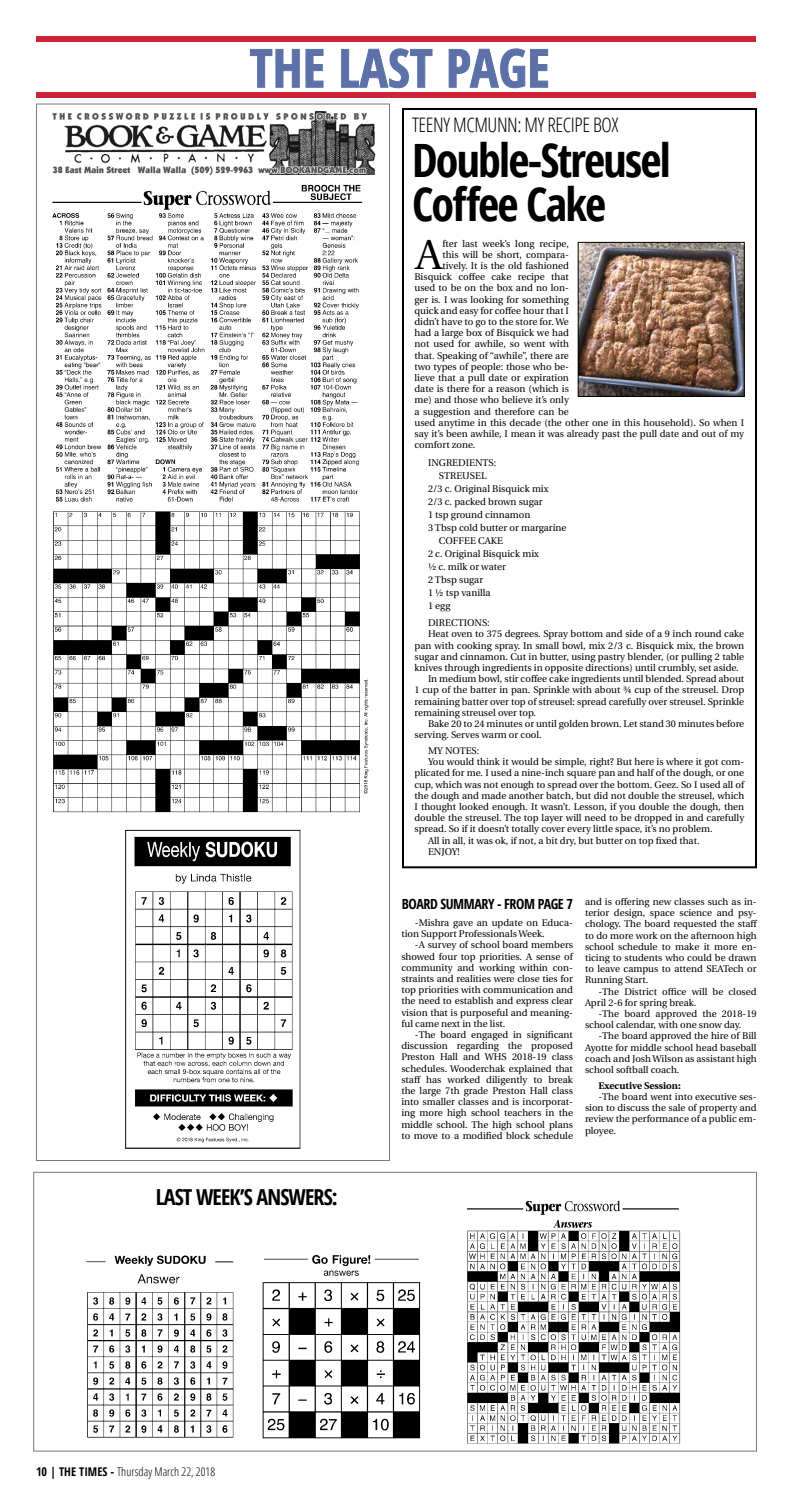
<style>
.page{position:relative;width:792px;height:1512px;background:#fff}
.page>*{position:absolute;margin:0;border:0;box-sizing:border-box;transform-origin:0 0}
.t1{font:700 condensed 53px "Open Sans";color:#5b71a7}
.t2{font:700 condensed 46px/44px "Open Sans";letter-spacing:-.04em;color:#000}
.t3{font:42.1px "Heuristica";color:#000}
.t4{font:700 condensed 22px "Open Sans";letter-spacing:-.04em;color:#000}
.t5{font:300 condensed 20px "Open Sans";letter-spacing:-.02em;color:#000}
.t6{font:700 condensed 14px "Open Sans";letter-spacing:-.03em;color:#000}
.t7{font:300 condensed 12px "Open Sans";color:#000}
.t8{font:9.7px/11.2px "Heuristica";color:#000;text-align:justify}
.t9{font:700 9.7px "Heuristica";color:#000}
.s1{font-weight:700}
</style>
<div class="page">
<svg style="left:249px;top:48px;width:75px;height:40px"></svg>
<svg style="left:341px;top:48px;width:92px;height:41px"></svg>
<svg style="left:448px;top:48px;width:101px;height:41px"></svg>
<div style="left:36px;top:36px;width:720px;height:6px;background:#cd2438"></div>
<div style="left:36px;top:92px;width:720px;height:6px;background:#cd2438"></div>
<div style="left:402px;top:108px;width:355px;height:760px;border:2px solid #000"></div>
<img style="left:580px;top:244px;width:163px;height:151px">
<div style="left:578px;top:242px;width:167px;height:155px;border:1px solid #000"></div>
<img style="left:467px;top:1200px;width:214px;height:244px">
<img style="left:86px;top:1255px;width:148px;height:183px">
<img style="left:262px;top:1254px;width:159px;height:185px">
<img style="left:52px;top:112px;width:324px;height:63px">
<img style="left:52px;top:184px;width:317px;height:629px">
<img style="left:125px;top:829px;width:176px;height:320px">
<h1 class="t1" style="left:250px;top:31px;width:302px">THE LAST PAGE</h1>
<h3 class="t5" style="left:412px;top:111px;width:208px">TEENY MCMUNN: MY RECIPE BOX</h3>
<h2 class="t2" style="left:412px;top:137px;width:260px">Double-Streusel<br>Coffee Cake</h2>
<h3 class="t3" style="left:416px;top:222px;width:28px">A</h3>
<p class="t8" style="left:442px;top:238px;width:128px">fter last week’s long recipe,</p>
<p class="t8" style="left:442px;top:249px;width:128px">this will be short, compara-</p>
<p class="t8" style="left:442px;top:260px;width:128px">tively. It is the old fashioned</p>
<p class="t8" style="left:414px;top:271px;width:156px">Bisquick coffee cake recipe that</p>
<p class="t8" style="left:414px;top:283px;width:156px">used to be on the box and no lon-</p>
<p class="t8" style="left:414px;top:294px;width:156px">ger is. I was looking for something</p>
<p class="t8" style="left:414px;top:305px;width:156px">quick and easy for coffee hour that I</p>
<p class="t8" style="left:414px;top:316px;width:156px">didn’t have to go to the store for. We</p>
<p class="t8" style="left:414px;top:327px;width:156px">had a large box of Bisquick we had</p>
<p class="t8" style="left:414px;top:339px;width:156px">not used for awhile, so went with</p>
<p class="t8" style="left:414px;top:350px;width:156px">that. Speaking of “awhile”, there are</p>
<p class="t8" style="left:414px;top:361px;width:156px">two types of people: those who be-</p>
<p class="t8" style="left:414px;top:372px;width:156px">lieve that a pull date or expiration</p>
<p class="t8" style="left:414px;top:383px;width:156px">date is there for a reason (which is</p>
<p class="t8" style="left:414px;top:395px;width:156px">me) and those who believe it’s only</p>
<p class="t8" style="left:414px;top:406px;width:156px">a suggestion and therefore can be</p>
<p class="t8" style="left:414px;top:417px;width:331px">used anytime in this decade (the other one in this household). So when I</p>
<p class="t8" style="left:414px;top:428px;width:331px">say it’s been awhile, I mean it was already past the pull date and out of my</p>
<p class="t8" style="left:414px;top:439px;width:62px">comfort zone.</p>
<p class="t8" style="left:428px;top:457px;width:70px">INGREDIENTS:</p>
<p class="t8" style="left:439px;top:470px;width:49px">STREUSEL</p>
<p class="t8" style="left:428px;top:483px;width:122px">2/3 c. Original Bisquick mix</p>
<p class="t8" style="left:428px;top:496px;width:116px">2/3 c. packed brown sugar</p>
<p class="t8" style="left:428px;top:509px;width:104px">1 tsp ground cinnamon</p>
<p class="t8" style="left:428px;top:522px;width:140px">3 Tbsp cold butter or margarine</p>
<p class="t8" style="left:439px;top:535px;width:66px">COFFEE CAKE</p>
<p class="t8" style="left:428px;top:548px;width:112px">2 c. Original Bisquick mix</p>
<p class="t8" style="left:428px;top:561px;width:79px">½ c. milk or water</p>
<p class="t8" style="left:428px;top:574px;width:57px">2 Tbsp sugar</p>
<p class="t8" style="left:428px;top:587px;width:64px">1 ½ tsp vanilla</p>
<p class="t8" style="left:428px;top:600px;width:24px">1 egg</p>
<p class="t8" style="left:428px;top:617px;width:63px">DIRECTIONS:</p>
<p class="t8" style="left:428px;top:629px;width:318px">Heat oven to 375 degrees. Spray bottom and side of a 9 inch round cake</p>
<p class="t8" style="left:414px;top:640px;width:331px">pan with cooking spray. In small bowl, mix 2/3 c. Bisquick mix, the brown</p>
<p class="t8" style="left:414px;top:651px;width:331px">sugar and cinnamon. Cut in butter, using pastry blender, (or pulling 2 table</p>
<p class="t8" style="left:414px;top:662px;width:326px">knives through ingredients in opposite directions) until crumbly, set aside.</p>
<p class="t8" style="left:428px;top:673px;width:318px">In medium bowl, stir coffee cake ingredients until blended. Spread about</p>
<p class="t8" style="left:414px;top:685px;width:331px">1 cup of the batter in pan. Sprinkle with about ¾ cup of the streusel. Drop</p>
<p class="t8" style="left:414px;top:696px;width:331px">remaining batter over top of streusel: spread carefully over streusel. Sprinkle</p>
<p class="t8" style="left:414px;top:707px;width:123px">remaining streusel over top.</p>
<p class="t8" style="left:428px;top:718px;width:318px">Bake 20 to 24 minutes or until golden brown. Let stand 30 minutes before</p>
<p class="t8" style="left:414px;top:729px;width:129px">serving. Serves warm or cool.</p>
<p class="t8" style="left:428px;top:745px;width:53px">MY NOTES:</p>
<p class="t8" style="left:428px;top:756px;width:318px">You would think it would be simple, right? But here is where it got com-</p>
<p class="t8" style="left:414px;top:768px;width:331px">plicated for me. I used a nine-inch square pan and half of the dough, or one</p>
<p class="t8" style="left:414px;top:779px;width:331px">cup, which was not enough to spread over the bottom. Geez. So I used all of</p>
<p class="t8" style="left:414px;top:790px;width:331px">the dough and made another batch, but did not double the streusel, which</p>
<p class="t8" style="left:414px;top:801px;width:331px">I thought looked enough. It wasn’t. Lesson, if you double the dough, then</p>
<p class="t8" style="left:414px;top:812px;width:331px">double the streusel. The top layer will need to be dropped in and carefully</p>
<p class="t8" style="left:414px;top:824px;width:300px">spread. So if it doesn’t totally cover every little space, it’s no problem.</p>
<p class="t8" style="left:428px;top:835px;width:273px">All in all, it was ok, if not, a bit dry, but butter on top fixed that.</p>
<p class="t8" style="left:428px;top:846px;width:33px">ENJOY!</p>
<h3 class="t4" style="left:156px;top:1181px;width:184px">LAST WEEK’S ANSWERS:</h3>
<h3 class="t6" style="left:402px;top:895px;width:173px">BOARD SUMMARY - FROM PAGE 7</h3>
<p class="t8" style="left:401px;top:917px;width:173px;text-indent:14px">-Mishra gave an update on Educa&shy;tion Support Professionals Week.</p>
<p class="t8" style="left:401px;top:940px;width:173px;text-indent:14px">-A survey of school board members showed four top priorities. A sense of community and working within con&shy;straints and realities were close ties for top priorities with communication and the need to establish and express clear vision that is purposeful and meaning&shy;ful came next in the list.</p>
<p class="t8" style="left:401px;top:1029px;width:173px;text-indent:14px">-The board engaged in significant discussion regarding the proposed Preston Hall and WHS 2018-19 class schedules. Wooderchak explained that staff has worked diligently to break the large 7th grade Preston Hall class into smaller classes and is incorporat&shy;ing more high school teachers in the middle school. The high school plans to move to a modified block schedule</p>
<p class="t8" style="left:585px;top:896px;width:174px">and is offering new classes such as in&shy;terior design, space science and psy&shy;chology. The board requested the staff to do more work on the afternoon high school schedule to make it more en&shy;ticing to students who could be drawn to leave campus to attend SEATech or Running Start.</p>
<p class="t8" style="left:585px;top:986px;width:173px;text-indent:14px">-The District office will be closed<br>April 2-6 for spring break.</p>
<p class="t8" style="left:585px;top:1008px;width:173px;text-indent:14px">-The board approved the 2018-19 school calendar, with one snow day.</p>
<p class="t8" style="left:585px;top:1031px;width:173px;text-indent:14px">-The board approved the hire of Bill Ayotte for middle school head baseball coach and Josh Wilson as assistant high school softball coach.</p>
<p class="t9" style="left:599px;top:1078px;width:84px">Executive Session:</p>
<p class="t8" style="left:585px;top:1091px;width:173px;text-indent:14px">-The board went into executive ses&shy;sion to discuss the sale of property and review the performance of a public em&shy;ployee.</p>
<p class="t7" style="left:36px;top:1464px;width:181px"><span class="s1">10 | THE TIMES -</span> Thursday March 22, 2018</p>
</div>
